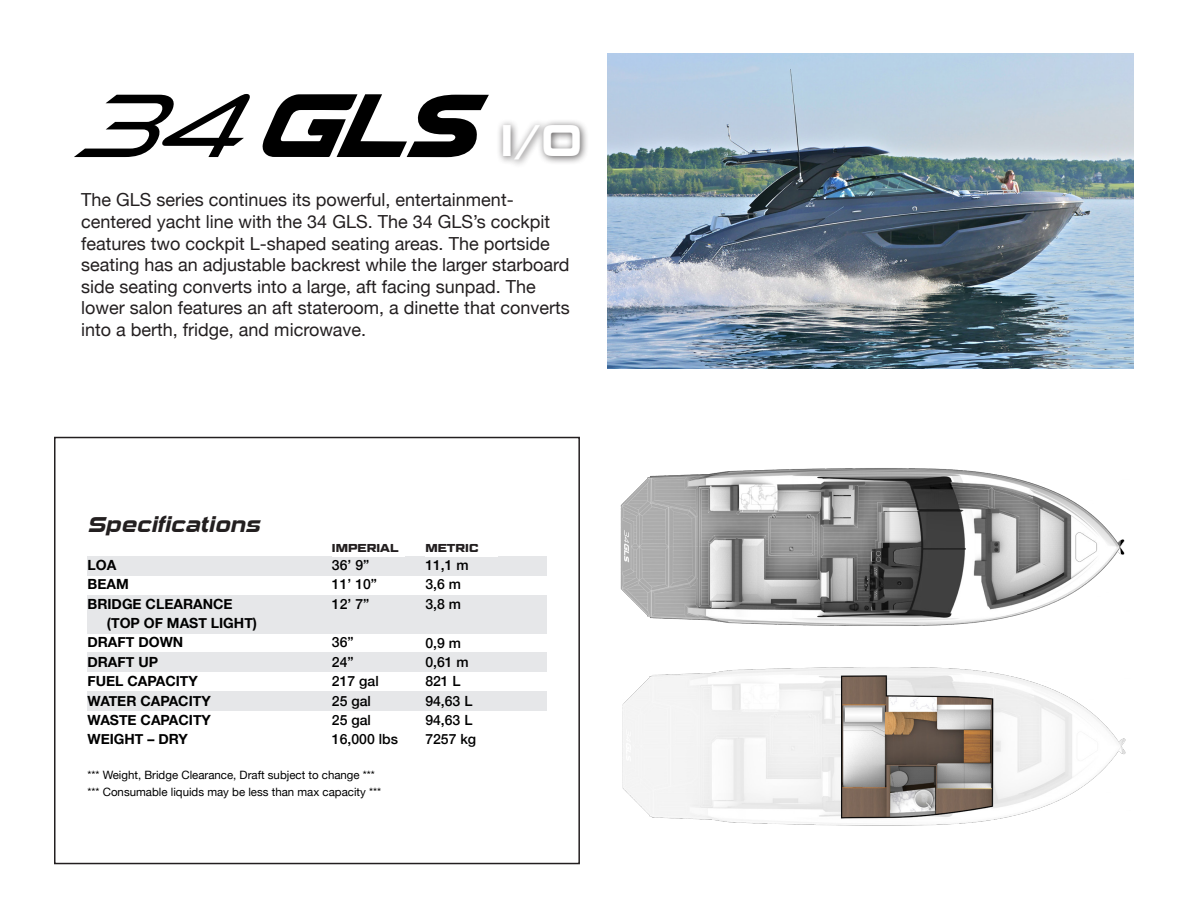
<style>
.page{position:relative;width:1188px;height:918px;background:#fff}
.page>*{position:absolute;margin:0;border:0;box-sizing:border-box;transform-origin:0 0}
.t1{font:italic 93.15px "Ethnocentric Lt";color:#000}
.t2{font:700 45px "Sui Generis Rg";color:#fff}
.t3{font:italic 700 21.6px "Sui Generis Rg";color:#231f20}
.t4{font:18px/21.6px "Helvetica Neue";color:#231f20}
.t5{font:700 14.1px "Helvetica Neue";color:#000}
.t6{font:500 14.1px "Helvetica Neue";color:#000}
.t7{font:11.55px "Helvetica Neue";color:#000}
.t8{font:700 11.55px "Geom Graphic";color:#231f20}
</style>
<div class="page">
<div style="left:54px;top:437px;width:526px;height:427px;border:2px solid #231f20"></div>
<img style="left:608px;top:54px;width:526px;height:314px">
<img style="left:620px;top:468px;width:505px;height:158px">
<div style="left:496px;top:119px;width:93px;height:49px;background:#231f20;opacity:.75"></div>
<svg style="left:262px;top:94px;width:227px;height:63px"></svg>
<img style="left:622px;top:667px;width:504px;height:159px">
<div style="left:87px;top:556px;width:459px;height:20px;background:#e6e7e9"></div>
<div style="left:87px;top:653px;width:459px;height:19px;background:#e6e7e9"></div>
<div style="left:87px;top:595px;width:459px;height:38px;background:#e6e7e9"></div>
<div style="left:87px;top:691px;width:459px;height:19px;background:#e6e7e9"></div>
<h1 class="t1" style="left:73px;top:69px;width:203px">34</h1>
<p class="t2" style="left:500px;top:115px;width:84px">I/O</p>
<p class="t4" style="left:81px;top:190px;width:434px">The GLS series continues its powerful, entertainment-</p>
<p class="t4" style="left:81px;top:212px;width:490px">centered yacht line with the 34 GLS. The 34 GLS’s cockpit features two cockpit L-shaped seating areas. The portside seating has an adjustable backrest while the larger starboard side seating converts into a large, aft facing sunpad. The</p>
<p class="t4" style="left:81px;top:298px;width:490px">lower salon features an aft stateroom, a dinette that converts into a berth, fridge, and microwave.</p>
<p class="t3" style="left:87px;top:512px;width:174px">Specifications</p>
<p class="t5" style="left:87px;top:554px;width:30px">LOA</p>
<p class="t5" style="left:87px;top:573px;width:43px">BEAM</p>
<p class="t5" style="left:87px;top:593px;width:147px">BRIDGE CLEARANCE</p>
<p class="t5" style="left:107px;top:612px;width:152px">(TOP OF MAST LIGHT)</p>
<p class="t5" style="left:87px;top:631px;width:97px">DRAFT DOWN</p>
<p class="t5" style="left:87px;top:651px;width:72px">DRAFT UP</p>
<p class="t5" style="left:87px;top:670px;width:112px">FUEL CAPACITY</p>
<p class="t5" style="left:87px;top:689px;width:125px">WATER CAPACITY</p>
<p class="t5" style="left:87px;top:709px;width:125px">WASTE CAPACITY</p>
<p class="t5" style="left:87px;top:728px;width:102px">WEIGHT – DRY</p>
<p class="t8" style="left:332px;top:541px;width:68px">IMPERIAL</p>
<p class="t8" style="left:425px;top:541px;width:55px">METRIC</p>
<p class="t6" style="left:332px;top:554px;width:39px">36’ 9”</p>
<p class="t6" style="left:332px;top:573px;width:47px">11’ 10”</p>
<p class="t6" style="left:332px;top:592px;width:39px">12’ 7”</p>
<p class="t6" style="left:332px;top:631px;width:23px">36”</p>
<p class="t6" style="left:332px;top:650px;width:23px">24”</p>
<p class="t6" style="left:332px;top:670px;width:48px">217 gal</p>
<p class="t6" style="left:332px;top:689px;width:40px">25 gal</p>
<p class="t6" style="left:332px;top:709px;width:40px">25 gal</p>
<p class="t6" style="left:332px;top:728px;width:68px">16,000 lbs</p>
<p class="t6" style="left:425px;top:554px;width:45px">11,1 m</p>
<p class="t6" style="left:425px;top:573px;width:37px">3,6 m</p>
<p class="t6" style="left:425px;top:592px;width:37px">3,8 m</p>
<p class="t6" style="left:425px;top:631px;width:37px">0,9 m</p>
<p class="t6" style="left:425px;top:651px;width:45px">0,61 m</p>
<p class="t6" style="left:425px;top:670px;width:37px">821 L</p>
<p class="t6" style="left:425px;top:689px;width:49px">94,63 L</p>
<p class="t6" style="left:425px;top:709px;width:49px">94,63 L</p>
<p class="t6" style="left:425px;top:728px;width:52px">7257 kg</p>
<p class="t7" style="left:87px;top:767px;width:289px">*** Weight, Bridge Clearance, Draft subject to change ***</p>
<p class="t7" style="left:87px;top:783px;width:295px">*** Consumable liquids may be less than max capacity ***</p>
</div>
